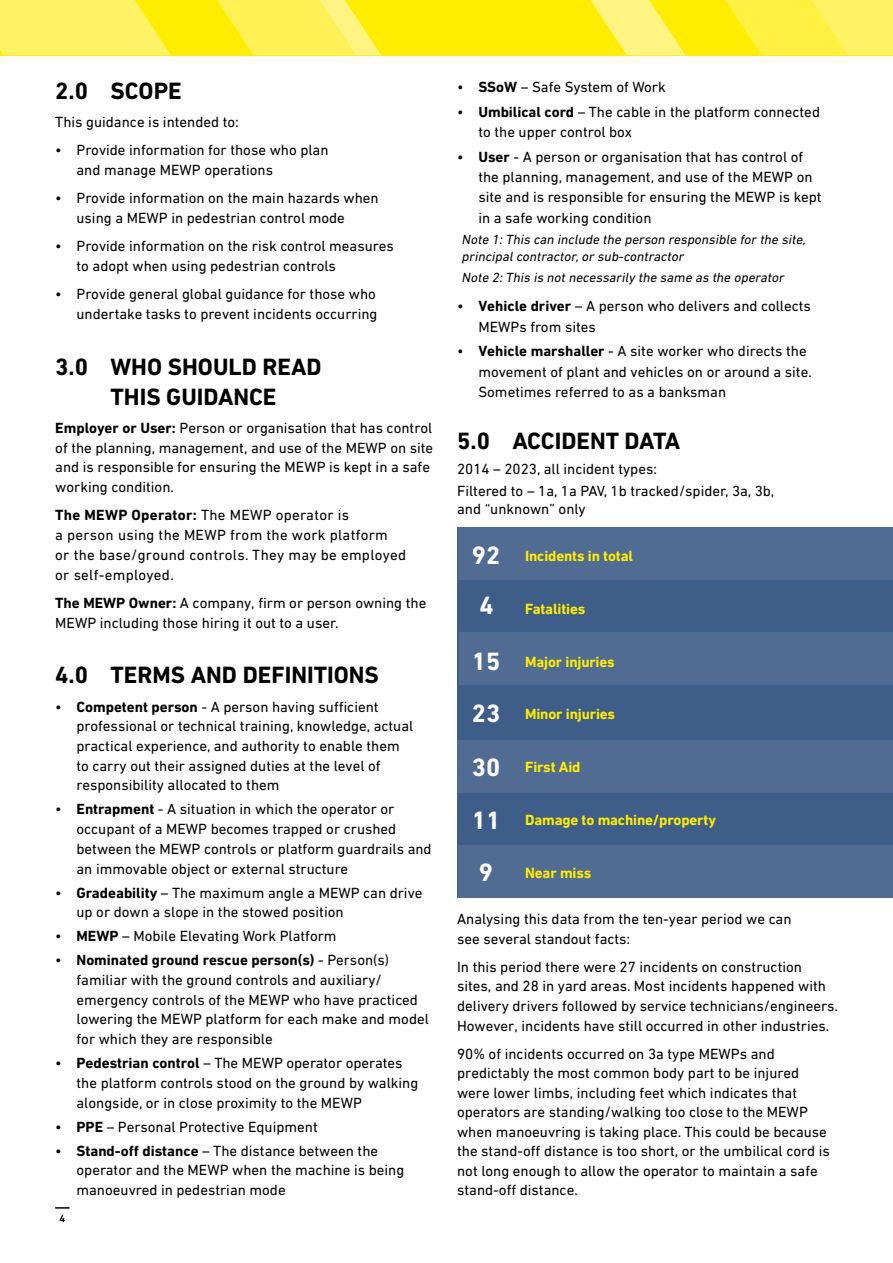
<style>
.page{position:relative;width:893px;height:1263px;background:#fff}
.page>*{position:absolute;margin:0;border:0;box-sizing:border-box;transform-origin:0 0}
.t1{font:700 25.5px/53.2px "DIN Next CYR";color:#fff;text-align:center}
.t2{font:700 24px/30.2px "DIN Next CYR";color:#000;text-align:center}
.t3{font:15px/19.8px "DIN Next LT Pro";color:#000}
.t4{font:15px/19.5px "DIN Next CYR";color:#000}
.t5{font:15px/19.8px "DIN Next CYR";letter-spacing:.02em;color:#000}
.t6{font:700 15px "DIN Next CYR";letter-spacing:-.01em;color:#ffed00}
.t7{font:700 15px "DIN Next CYR";color:#000}
.t8{font:italic 13.5px/17.1px "DIN Next LT Pro";color:#000}
.t9{font:10.5px "DIN Next CYR";color:#000}
.s1{font-weight:700}
.s2{font-family:"DIN Next CYR";font-weight:700}
.s3{font-family:"DIN Next LT Pro";font-weight:400}
</style>
<div class="page">
<svg style="left:55px;top:1207px;width:15px;height:1px"></svg>
<div style="left:0;top:0;width:893px;height:55px;background:#ffed00"></div>
<svg style="left:590px;top:0;width:96px;height:55px"></svg>
<svg style="left:217px;top:0;width:164px;height:55px"></svg>
<svg style="left:725px;top:0;width:168px;height:55px;background:#fff047"></svg>
<svg style="left:0;top:0;width:171px;height:55px;background:#fff15a"></svg>
<div style="left:458px;top:527px;width:435px;height:370px;background:#3e5d88"></div>
<div style="left:458px;top:527px;width:435px;height:53px;background:#506c93"></div>
<div style="left:459px;top:632px;width:434px;height:53px;background:#506c93"></div>
<div style="left:457px;top:740px;width:436px;height:52px;background:#506c93"></div>
<div style="left:458px;top:845px;width:435px;height:52px;background:#506c93"></div>
<h2 class="t2" style="left:55px;top:75px;width:128px">2.0 SCOPE</h2>
<p class="t4" style="left:55px;top:112px;width:185px">This guidance is intended to:</p>
<p class="t3" style="left:77px;top:140px;width:253px;text-indent:-21px">• Provide information for those who plan and manage MEWP operations</p>
<p class="t3" style="left:77px;top:188px;width:304px;text-indent:-21px">• Provide information on the main hazards when using a MEWP in pedestrian control mode</p>
<p class="t3" style="left:77px;top:236px;width:319px;text-indent:-21px">• Provide information on the risk control measures to adopt when using pedestrian controls</p>
<p class="t3" style="left:55px;top:284px;width:324px;text-align:right">• Provide general global guidance for those who undertake tasks to prevent incidents occurring</p>
<h2 class="t2" style="left:55px;top:351px;width:268px">3.0 WHO SHOULD READ<br>THIS GUIDANCE</h2>
<p class="t4" style="left:55px;top:418px;width:380px"><span class="s1">Employer or User:</span> Person or organisation that has control of the planning, management, and use of the MEWP on site and is responsible for ensuring the MEWP is kept in a safe working condition.</p>
<p class="t5" style="left:55px;top:505px;width:352px"><span class="s1">The MEWP Operator:</span> The MEWP operator is<br>a person using the MEWP from the work platform<br>or the base/ground controls. They may be employed or self-employed.</p>
<p class="t4" style="left:55px;top:593px;width:373px"><span class="s1">The MEWP Owner:</span> A company, firm or person owning the<br>MEWP including those hiring it out to a user.</p>
<h2 class="t2" style="left:55px;top:660px;width:325px">4.0 TERMS AND DEFINITIONS</h2>
<p class="t3" style="left:77px;top:696px;width:338px;text-indent:-21px">• <span class="s2">Competent person</span> - A person having sufficient professional or technical training, knowledge, actual practical experience, and authority to enable them to carry out their assigned duties at the level of responsibility allocated to them</p>
<p class="t3" style="left:77px;top:799px;width:357px;text-indent:-21px">• <span class="s2">Entrapment</span> - A situation in which the operator or occupant of a MEWP becomes trapped or crushed between the MEWP controls or platform guardrails and an immovable object or external structure</p>
<p class="t3" style="left:77px;top:882px;width:347px;text-indent:-21px">• <span class="s2">Gradeability</span> – The maximum angle a MEWP can drive up or down a slope in the stowed position</p>
<p class="t3" style="left:55px;top:926px;width:283px">• <span class="s2">MEWP</span> – Mobile Elevating Work Platform</p>
<p class="t7" style="left:55px;top:951px;width:335px"><span class="s3">•</span> Nominated ground rescue person(s) <span class="s3">- Person(s)</span></p>
<p class="t3" style="left:77px;top:970px;width:354px">familiar with the ground controls and auxiliary/ emergency controls of the MEWP who have practiced lowering the MEWP platform for each make and model for which they are responsible</p>
<p class="t3" style="left:77px;top:1053px;width:343px;text-indent:-21px">• <span class="s2">Pedestrian control</span> – The MEWP operator operates the platform controls stood on the ground by walking alongside, or in close proximity to the MEWP</p>
<p class="t3" style="left:55px;top:1116px;width:264px">• <span class="s2">PPE</span> – Personal Protective Equipment</p>
<p class="t3" style="left:77px;top:1140px;width:329px;text-indent:-21px">• <span class="s2">Stand-off distance</span> – The distance between the operator and the MEWP when the machine is being manoeuvred in pedestrian mode</p>
<p class="t9" style="left:60px;top:1212px;width:7px">4</p>
<p class="t3" style="left:457px;top:77px;width:210px">• <span class="s2">SSoW</span> – Safe System of Work</p>
<p class="t3" style="left:478px;top:101px;width:343px;line-height:20.4px;text-indent:-21px">• <span class="s2">Umbilical cord</span> – The cable in the platform connected to the upper control box</p>
<p class="t3" style="left:478px;top:146px;width:345px;line-height:20.4px;text-indent:-21px">• <span class="s2">User</span> - A person or organisation that has control of the planning, management, and use of the MEWP on site and is responsible for ensuring the MEWP is kept in a safe working condition</p>
<p class="t8" style="left:462px;top:231px;width:348px">Note 1:This can include the person responsible for the site, principalcontractor,or sub-contractor</p>
<p class="t8" style="left:462px;top:269px;width:326px">Note 2:This is notnecessarily the same as the operator</p>
<p class="t3" style="left:478px;top:296px;width:334px;line-height:20.4px;text-indent:-21px">• <span class="s2">Vehicle driver</span> – A person who delivers and collects<br>MEWPs from sites</p>
<p class="t3" style="left:478px;top:341px;width:335px;line-height:20.4px;text-indent:-21px">• <span class="s2">Vehicle marshaller</span> - A site worker who directs the movement of plant and vehicles on or around a site.<br>Sometimes referred to as a banksman</p>
<h2 class="t2" style="left:457px;top:426px;width:225px">5.0 ACCIDENT DATA</h2>
<p class="t3" style="left:457px;top:457px;width:319px;line-height:22.2px">2014 – 2023, all incident types:<br>Filtered to – 1a, 1a PAV, 1b tracked/spider, 3a, 3b,</p>
<p class="t3" style="left:457px;top:499px;width:130px">and “unknown” only</p>
<p class="t6" style="left:525px;top:547px;width:109px">Incidents in total</p>
<h1 class="t1" style="left:472px;top:531px;width:30px;line-height:49.5px">92<br>4</h1>
<h1 class="t1" style="left:472px;top:634px;width:30px;text-align:justify">15<br>23<br>30<br>11</h1>
<h1 class="t1" style="left:479px;top:845px;width:16px">9</h1>
<p class="t6" style="left:525px;top:600px;width:62px">Fatalities</p>
<p class="t6" style="left:525px;top:653px;width:91px">Major injuries</p>
<p class="t6" style="left:525px;top:706px;width:92px">Minor injuries</p>
<p class="t6" style="left:525px;top:758px;width:57px">First Aid</p>
<p class="t6" style="left:525px;top:811px;width:192px">Damage to machine/property</p>
<p class="t6" style="left:525px;top:864px;width:68px">Near miss</p>
<p class="t4" style="left:457px;top:909px;width:336px">Analysing this data from the ten-year period we can see several standout facts:</p>
<p class="t4" style="left:457px;top:957px;width:382px">In this period there were 27 incidents on construction sites, and 28 in yard areas. Most incidents happened with delivery drivers followed by service technicians/engineers.<br>However, incidents have still occurred in other industries.</p>
<p class="t4" style="left:457px;top:1043px;width:374px">90% of incidents occurred on 3a type MEWPs and predictably the most common body part to be injured were lower limbs, including feet which indicates that operators are standing/walking too close to the MEWP when manoeuvring is taking place. This could be because the stand-off distance is too short, or the umbilical cord is not long enough to allow the operator to maintain a safe stand-off distance.</p>
</div>
